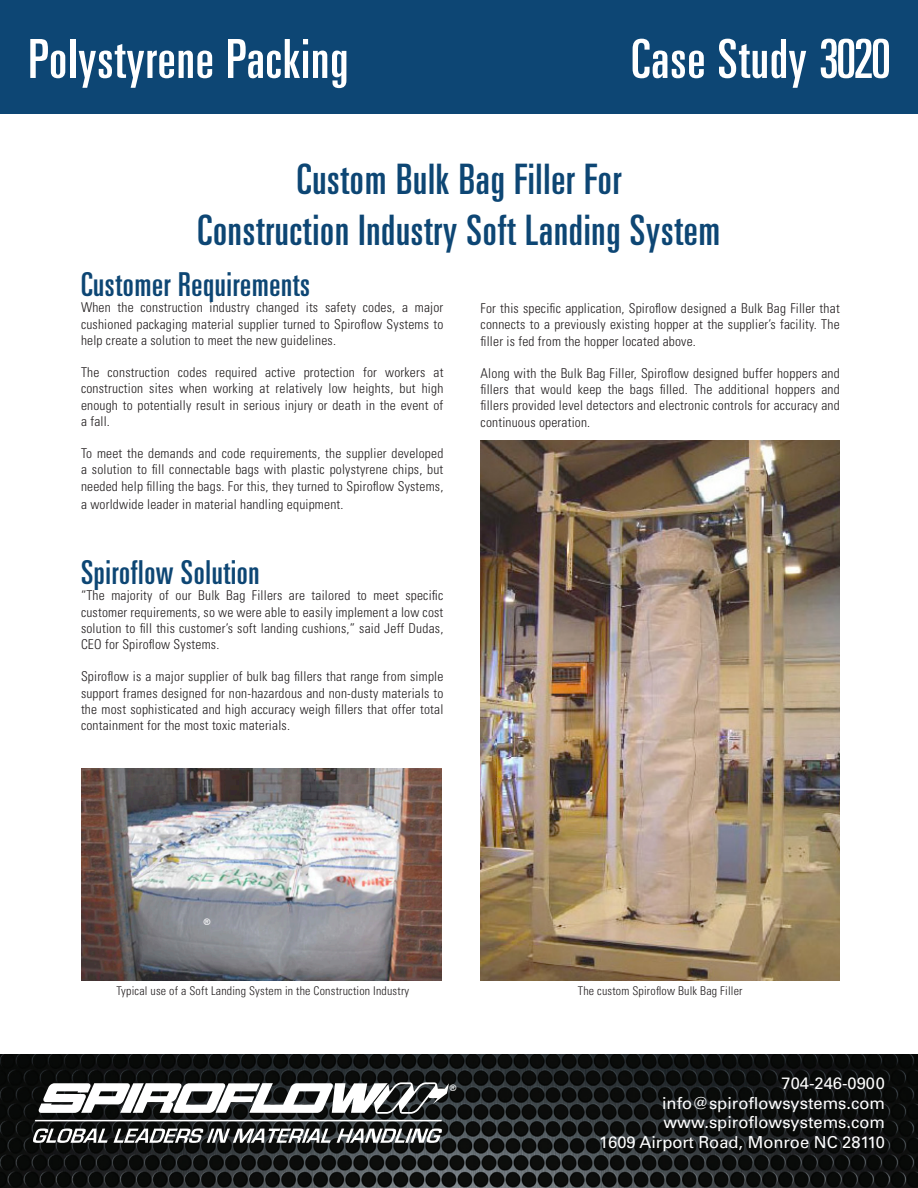
<style>
.page{position:relative;width:918px;height:1188px;background:#fff}
.page>*{position:absolute;margin:0;border:0;box-sizing:border-box;transform-origin:0 0}
.t1{font:ultra-condensed 54px "Univers LT Std";letter-spacing:.02em;color:#fff}
.t2{font:ultra-condensed 42px "Univers LT Std";letter-spacing:.02em;color:#0d4674}
.t3{font:ultra-condensed 33px "Univers LT Std";letter-spacing:.02em;color:#0d4674}
.t4{font:16.5px "Univers LT Std";color:#fff}
.t5{font:300 condensed 13.5px/16.2px "Univers LT Std";letter-spacing:.015em;color:#231f20;text-align:justify}
.t6{font:300 condensed 12px "Univers LT Std";letter-spacing:.015em;color:#231f20}
.t7{font:ultra-condensed 9px "Univers LT Std";color:#fff}
</style>
<div class="page">
<div style="left:0;top:0;width:918px;height:114px;background:#0d4674"></div>
<img style="left:0;top:1054px;width:918px;height:134px">
<img style="left:481px;top:441px;width:359px;height:540px">
<img style="left:81px;top:769px;width:361px;height:211px">
<svg style="left:38px;top:1082px;width:411px;height:32px"></svg>
<svg style="left:33px;top:1128px;width:298px;height:15px"></svg>
<svg style="left:337px;top:1128px;width:105px;height:15px"></svg>
<svg style="left:35px;top:1120px;width:407px;height:1px"></svg>
<p class="t1" style="left:28px;top:28px;width:321px">Polystyrene Packing</p>
<p class="t1" style="left:631px;top:28px;width:261px">Case Study 3020</p>
<p class="t2" style="left:297px;top:156px;width:326px">Custom Bulk Bag Filler For</p>
<p class="t2" style="left:198px;top:206px;width:524px">Construction Industry Soft Landing System</p>
<p class="t3" style="left:81px;top:266px;width:231px">Customer Requirements</p>
<p class="t5" style="left:81px;top:300px;width:364px">When the construction industry changed its safety codes, a major cushioned packaging material supplier turned to Spiroflow Systems to help create a solution to meet the new guidelines.</p>
<p class="t5" style="left:81px;top:364px;width:364px">The construction codes required active protection for workers at construction sites when working at relatively low heights, but high enough to potentially result in serious injury or death in the event of a fall.</p>
<p class="t5" style="left:81px;top:445px;width:364px">To meet the demands and code requirements, the supplier developed a solution to fill connectable bags with plastic polystyrene chips, but needed help filling the bags. For this, they turned to Spiroflow Systems,</p>
<p class="t5" style="left:81px;top:496px;width:264px">a worldwide leader in material handling equipment.</p>
<p class="t3" style="left:81px;top:554px;width:180px">Spiroflow Solution</p>
<p class="t5" style="left:81px;top:588px;width:364px">“The majority of our Bulk Bag Fillers are tailored to meet specific customer requirements, so we were able to easily implement a low cost solution to fill this customer’s soft landing cushions,” said Jeff Dudas, CEO for Spiroflow Systems.</p>
<p class="t5" style="left:81px;top:669px;width:364px">Spiroflow is a major supplier of bulk bag fillers that range from simple support frames designed for non-hazardous and non-dusty materials to the most sophisticated and high accuracy weigh fillers that offer total containment for the most toxic materials.</p>
<p class="t5" style="left:481px;top:300px;width:361px">For this specific application, Spiroflow designed a Bulk Bag Filler that connects to a previously existing hopper at the supplier’s facility. The filler is fed from the hopper located above.</p>
<p class="t5" style="left:481px;top:365px;width:361px">Along with the Bulk Bag Filler, Spiroflow designed buffer hoppers and fillers that would keep the bags filled. The additional hoppers and fillers provided level detectors and electronic controls for accuracy and continuous operation.</p>
<p class="t7" style="left:204px;top:916px;width:9px">®</p>
<p class="t6" style="left:117px;top:984px;width:294px">Typical use of a Soft Landing System in the Construction Industry</p>
<p class="t6" style="left:578px;top:984px;width:166px">The custom Spiroflow Bulk Bag Filler</p>
<p class="t7" style="left:450px;top:1083px;width:9px">®</p>
<p class="t4" style="left:782px;top:1073px;width:105px">704-246-0900</p>
<p class="t4" style="left:662px;top:1093px;width:224px">info@spiroflowsystems.com</p>
<p class="t4" style="left:664px;top:1113px;width:223px">www.spiroflowsystems.com</p>
<p class="t4" style="left:599px;top:1132px;width:287px">1609 Airport Road, Monroe NC 28110</p>
</div>
